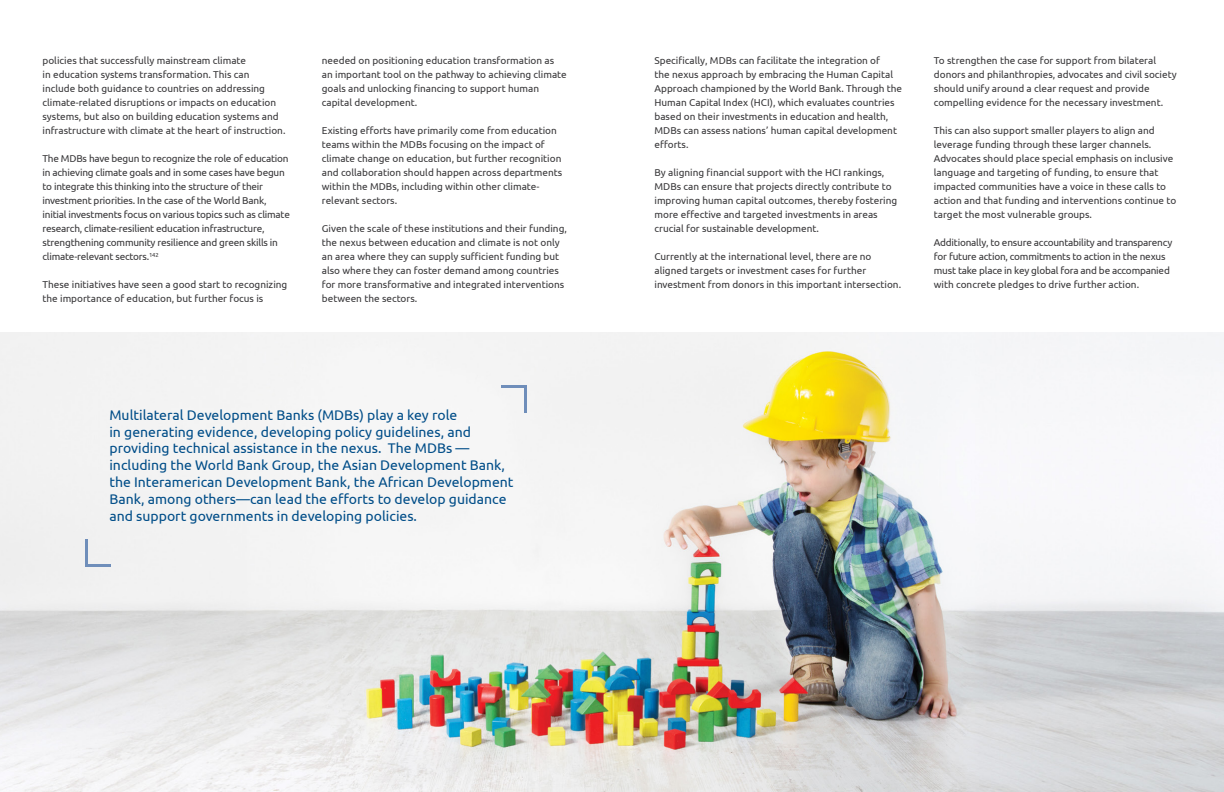
<style>
.page{position:relative;width:1224px;height:792px;background:#fff}
.page>*{position:absolute;margin:0;border:0;box-sizing:border-box;transform-origin:0 0}
.t1{font:14px/16.8px "Ubuntu";color:#004d88}
.t2{font:10px/14px "Ubuntu";color:#39383a}
.t3{font:10px/14px "Ubuntu";letter-spacing:-.02em;color:#39383a}
</style>
<div class="page">
<img style="left:0;top:333px;width:1224px;height:459px">
<hr style="left:501px;top:385px;width:26px;height:3px;background:#6f8eba">
<hr style="left:524px;top:387px;width:3px;height:26px;background:#6f8eba">
<hr style="left:85px;top:564px;width:26px;height:3px;background:#6f8eba">
<hr style="left:85px;top:539px;width:3px;height:26px;background:#6f8eba">
<p class="t2" style="left:43px;top:54px;width:244px">policies that successfully mainstream climate<br>in education systems transformation. This can<br>include both guidance to countries on addressing climate-related disruptions or impacts on education systems, but also on building education systems and infrastructure with climate at the heart of instruction.</p>
<p class="t3" style="left:43px;top:152px;width:249px">The MDBs have begun to recognize the role of education in achieving climate goals and in some cases have begun to integrate this thinking into the structure of their investment priorities. In the case of the World Bank, initial investments focus on various topics such as climate research, climate-resilient education infrastructure, strengthening community resilience and green skills in climate-relevant sectors.<sup>142</sup></p>
<p class="t2" style="left:43px;top:278px;width:246px">These initiatives have seen a good start to recognizing the importance of education, but further focus is</p>
<p class="t2" style="left:322px;top:54px;width:246px">needed on positioning education transformation as an important tool on the pathway to achieving climate goals and unlocking financing to support human capital development.</p>
<p class="t2" style="left:322px;top:124px;width:242px">Existing efforts have primarily come from education teams within the MDBs focusing on the impact of climate change on education, but further recognition and collaboration should happen across departments within the MDBs, including within other climate&shy;relevant sectors.</p>
<p class="t2" style="left:322px;top:222px;width:247px">Given the scale of these institutions and their funding, the nexus between education and climate is not only an area where they can supply sufficient funding but also where they can foster demand among countries for more transformative and integrated interventions between the sectors.</p>
<p class="t1" style="left:109px;top:406px;width:406px">Multilateral Development Banks (MDBs) play a key role<br>in generating evidence, developing policy guidelines, and providing technical assistance in the nexus. The MDBs — including the World Bank Group, the Asian Development Bank, the Interamerican Development Bank, the African Development Bank, among others—can lead the efforts to develop guidance and support governments in developing policies.</p>
<p class="t2" style="left:655px;top:54px;width:249px">Specifically, MDBs can facilitate the integration of<br>the nexus approach by embracing the Human Capital Approach championed by the World Bank. Through the Human Capital Index (HCI), which evaluates countries based on their investments in education and health, MDBs can assess nations’ human capital development efforts.</p>
<p class="t2" style="left:655px;top:166px;width:244px">By aligning financial support with the HCI rankings, MDBs can ensure that projects directly contribute to improving human capital outcomes, thereby fostering more effective and targeted investments in areas crucial for sustainable development.</p>
<p class="t2" style="left:655px;top:250px;width:248px">Currently at the international level, there are no aligned targets or investment cases for further investment from donors in this important intersection.</p>
<p class="t2" style="left:934px;top:54px;width:244px">To strengthen the case for support from bilateral donors and philanthropies, advocates and civil society should unify around a clear request and provide compelling evidence for the necessary investment.</p>
<p class="t2" style="left:934px;top:124px;width:244px">This can also support smaller players to align and leverage funding through these larger channels.<br>Advocates should place special emphasis on inclusive language and targeting of funding, to ensure that impacted communities have a voice in these calls to action and that funding and interventions continue to target the most vulnerable groups.</p>
<p class="t3" style="left:934px;top:236px;width:240px">Additionally, to ensure accountability and transparency for future action, commitments to action in the nexus must take place in key global fora and be accompanied with concrete pledges to drive further action.</p>
</div>
